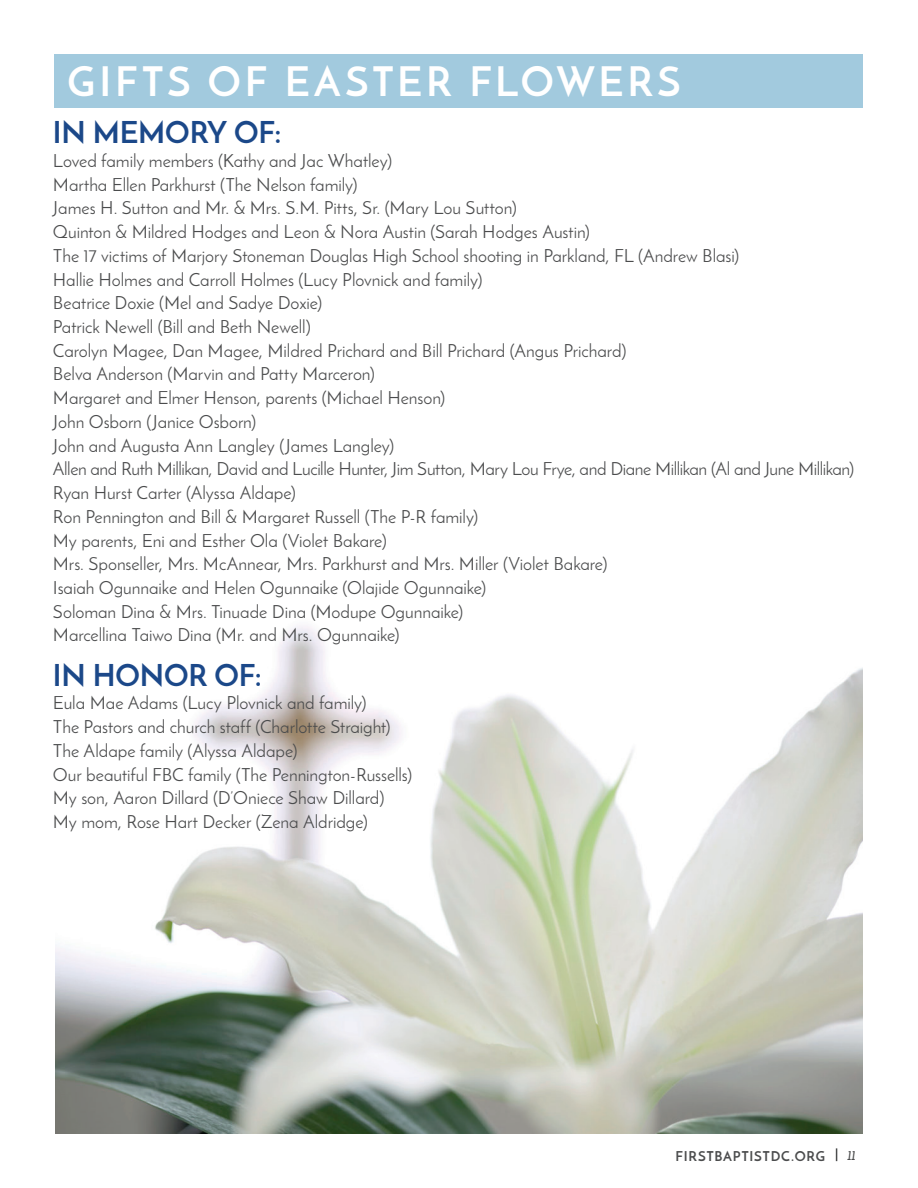
<style>
.page{position:relative;width:918px;height:1188px;background:#fff}
.page>*{position:absolute;margin:0;border:0;box-sizing:border-box;transform-origin:0 0}
.t1{font:700 40.5px "Josefin Sans";letter-spacing:.095em;color:#fff}
.t2{font:700 30px "Josefin Sans";letter-spacing:-.005em;color:#1b4889}
.t3{font:18px/23.7px "Josefin Sans";letter-spacing:-.005em;color:#4b4c4d}
.t4{font:700 13.5px "Josefin Sans";letter-spacing:.05em;color:#4b4c4d}
.t5{font:italic 700 13.5px "Josefin Slab";color:#4b4c4d}
</style>
<div class="page">
<svg style="left:836px;top:1148px;width:1px;height:13px"></svg>
<img style="left:55px;top:626px;width:808px;height:508px">
<div style="left:54px;top:54px;width:809px;height:53px;background:#a2cade"></div>
<h1 class="t1" style="left:68px;top:56px;width:615px">GIFTS OF EASTER FLOWERS</h1>
<h2 class="t2" style="left:53px;top:114px;width:230px">IN MEMORY OF:</h2>
<p class="t3" style="left:53px;top:149px;width:803px">Loved family members (Kathy and Jac Whatley)<br>Martha Ellen Parkhurst (The Nelson family)<br>James H. Sutton and Mr. &amp; Mrs. S.M. Pitts, Sr. (Mary Lou Sutton)<br>Quinton &amp; Mildred Hodges and Leon &amp; Nora Austin (Sarah Hodges Austin)<br>The 17 victims of Marjory Stoneman Douglas High School shooting in Parkland, FL (Andrew Blasi)<br>Hallie Holmes and Carroll Holmes (Lucy Plovnick and family)<br>Beatrice Doxie (Mel and Sadye Doxie)<br>Patrick Newell (Bill and Beth Newell)<br>Carolyn Magee, Dan Magee, Mildred Prichard and Bill Prichard (Angus Prichard)<br>Belva Anderson (Marvin and Patty Marceron)<br>Margaret and Elmer Henson, parents (Michael Henson)<br>John Osborn (Janice Osborn)<br>John and Augusta Ann Langley (James Langley)<br>Allen and Ruth Millikan, David and Lucille Hunter, Jim Sutton, Mary Lou Frye, and Diane Millikan (Al and June Millikan)<br>Ryan Hurst Carter (Alyssa Aldape)<br>Ron Pennington and Bill &amp; Margaret Russell (The P-R family)<br>My parents, Eni and Esther Ola (Violet Bakare)<br>Mrs. Sponseller, Mrs. McAnnear, Mrs. Parkhurst and Mrs. Miller (Violet Bakare)<br>Isaiah Ogunnaike and Helen Ogunnaike (Olajide Ogunnaike)<br>Soloman Dina &amp; Mrs. Tinuade Dina (Modupe Ogunnaike)<br>Marcellina Taiwo Dina (Mr. and Mrs. Ogunnaike)</p>
<h2 class="t2" style="left:53px;top:656px;width:210px">IN HONOR OF:</h2>
<p class="t3" style="left:53px;top:691px;width:361px">Eula Mae Adams (Lucy Plovnick and family)<br>The Pastors and church staff (Charlotte Straight)<br>The Aldape family (Alyssa Aldape)<br>Our beautiful FBC family (The Pennington-Russells)<br>My son, Aaron Dillard (D’Oniece Shaw Dillard)<br>My mom, Rose Hart Decker (Zena Aldridge)</p>
<p class="t4" style="left:676px;top:1147px;width:151px">FIRSTBAPTISTDC.ORG</p>
<p class="t5" style="left:848px;top:1148px;width:10px">11</p>
</div>
